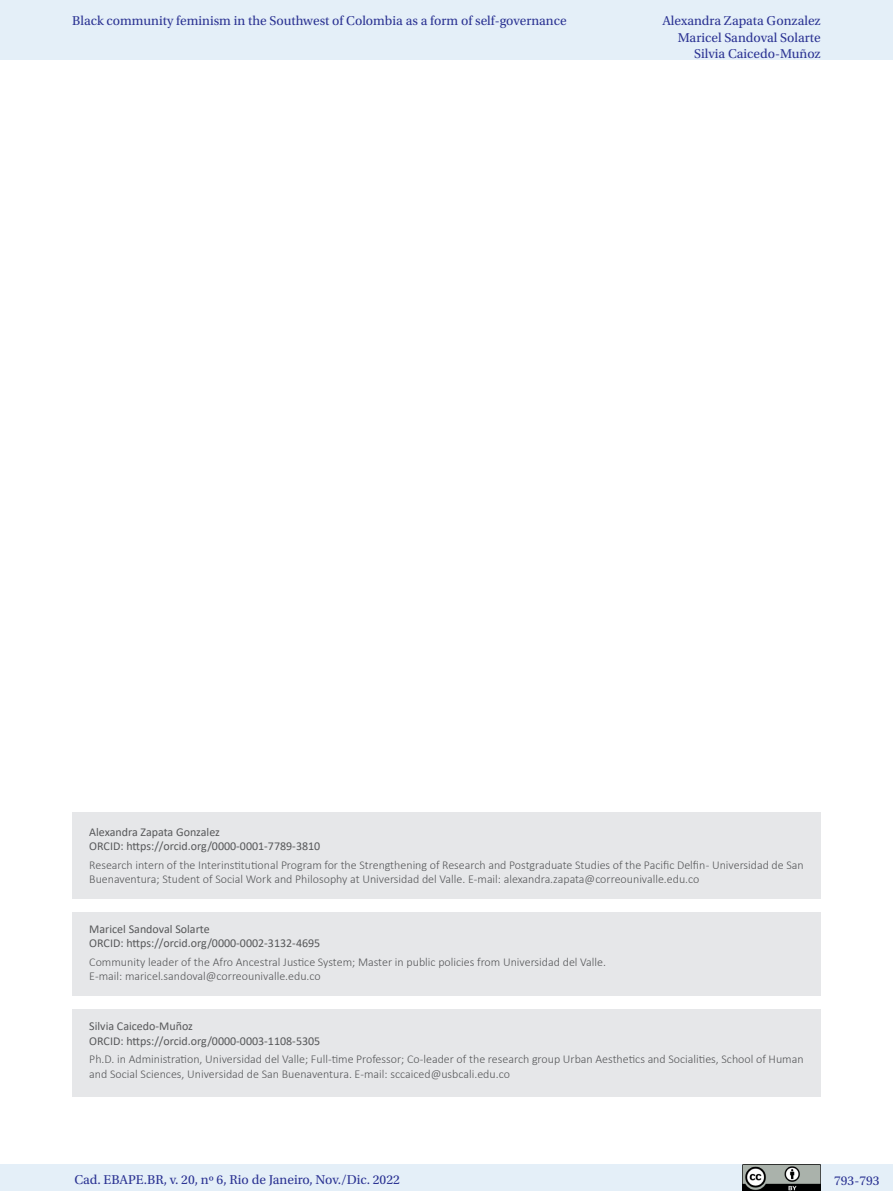
<style>
.page{position:relative;width:893px;height:1191px;background:#fff}
.page>*{position:absolute;margin:0;border:0;box-sizing:border-box;transform-origin:0 0}
.t1{font:13.5px/16.5px "Utopia Std";color:#2b3393;text-align:right}
._06_3_nota_de_fim_au{font:300 12px/14.4px "Calibri";color:#57585a}
._06_3_nota_de_fim_au-2{font:12px "Calibri";color:#57585a}
</style>
<div class="page">
<div style="left:0;top:0;width:893px;height:60px;background:#e4eff8"></div>
<div style="left:0;top:1164px;width:893px;height:27px;background:#e4eff8"></div>
<img style="left:743px;top:1164px;width:78px;height:27px">
<div style="left:72px;top:812px;width:749px;height:285px;background:#e6e7e9"></div>
<div style="left:72px;top:996px;width:751px;height:13px;background:#fff"></div>
<div style="left:72px;top:899px;width:751px;height:13px;background:#fff"></div>
<p class="t1" style="left:72px;top:13px;width:496px">Black community feminism in the Southwest of Colombia as a form of self-governance</p>
<p class="t1" style="left:662px;top:13px;width:160px">Alexandra Zapata Gonzalez<br>Maricel Sandoval Solarte<br>Silvia Caicedo-Muñoz</p>
<p class="_06_3_nota_de_fim_au-2" style="left:89px;top:823px;width:132px">Alexandra Zapata Gonzalez</p>
<p class="_06_3_nota_de_fim_au-2" style="left:89px;top:838px;width:233px">ORCID: https://orcid.org/0000-0001-7789-3810</p>
<p class="_06_3_nota_de_fim_au" style="left:89px;top:857px;width:716px">Research intern of the Interinstitutional Program for the Strengthening of Research and Postgraduate Studies of the Pacific Delfin - Universidad de San<br>Buenaventura; Student of Social Work and Philosophy at Universidad del Valle. E-mail: alexandra.zapata@correounivalle.edu.co</p>
<p class="_06_3_nota_de_fim_au-2" style="left:89px;top:920px;width:122px">Maricel Sandoval Solarte</p>
<p class="_06_3_nota_de_fim_au-2" style="left:89px;top:935px;width:233px">ORCID: https://orcid.org/0000-0002-3132-4695</p>
<p class="_06_3_nota_de_fim_au" style="left:89px;top:954px;width:518px">Community leader of the Afro Ancestral Justice System; Master in public policies from Universidad del Valle.<br>E-mail: maricel.sandoval@correounivalle.edu.co</p>
<p class="_06_3_nota_de_fim_au-2" style="left:89px;top:1018px;width:105px">Silvia Caicedo-Muñoz</p>
<p class="_06_3_nota_de_fim_au-2" style="left:89px;top:1032px;width:233px">ORCID: https://orcid.org/0000-0003-1108-5305</p>
<p class="_06_3_nota_de_fim_au" style="left:89px;top:1052px;width:716px">Ph.D. in Administration, Universidad del Valle; Full-time Professor; Co-leader of the research group Urban Aesthetics and Socialities, School of Human and Social Sciences, Universidad de San Buenaventura. E-mail: sccaiced@usbcali.edu.co</p>
<p class="t1" style="left:74px;top:1171px;width:327px">Cad. EBAPE.BR, v. 20, nº 6, Rio de Janeiro, Nov./Dic. 2022</p>
<p class="t1" style="left:834px;top:1172px;width:47px">793-793</p>
</div>
